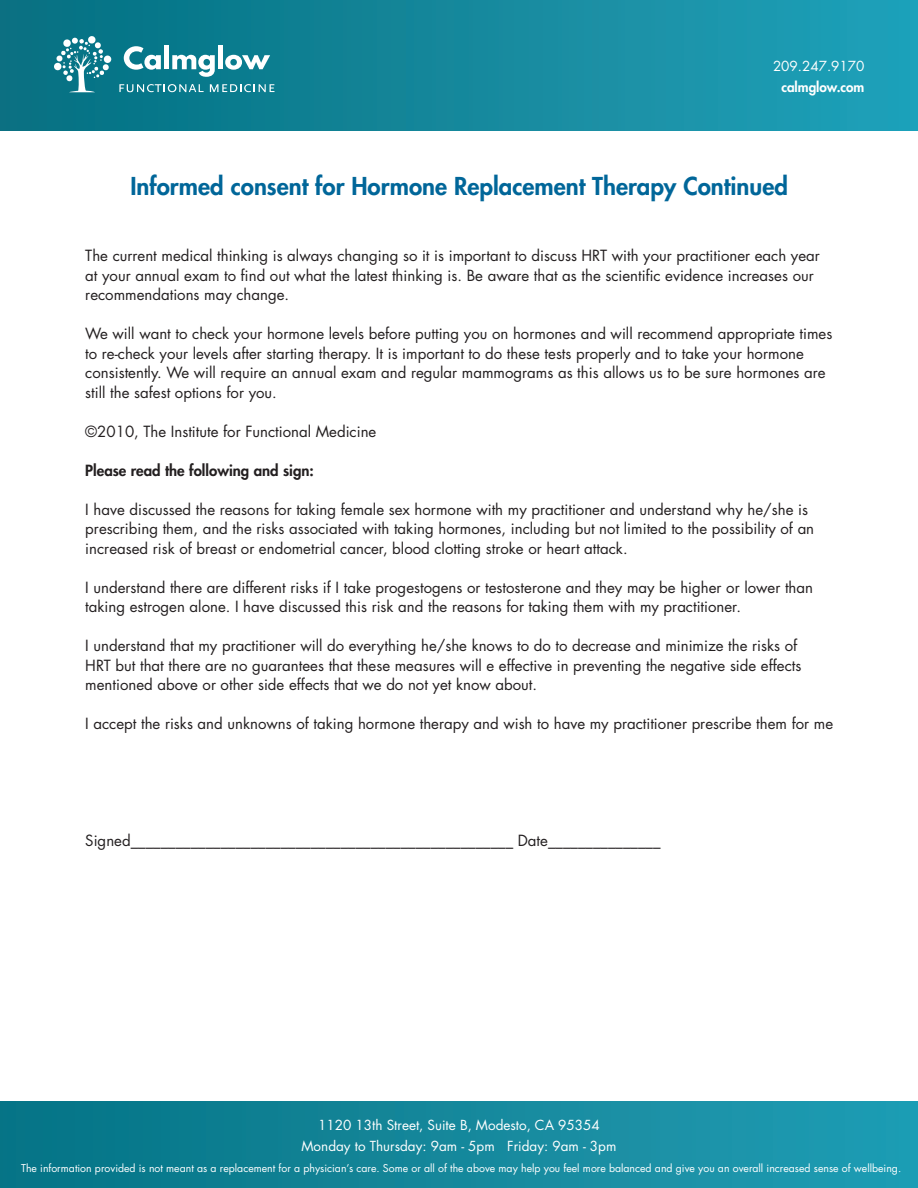
<style>
.page{position:relative;width:918px;height:1188px;background:#fff}
.page>*{position:absolute;margin:0;border:0;box-sizing:border-box;transform-origin:0 0}
.t1{font:800 24px "Futura";color:#069}
.t2{font:15px/19.5px "Futura";color:#231f20}
.t3{font:800 15px "Futura";color:#231f20}
.t4{font:13.5px/21px "Futura";color:#fff;text-align:center}
.t5{font:800 13.5px "Futura";color:#fff}
.t6{font:10.5px "Futura";color:#fff}
</style>
<div class="page">
<div style="left:0;top:0;width:918px;height:130px;background:linear-gradient(to right,#066f80,#21a1b9)"></div>
<div style="left:0;top:1102px;width:918px;height:86px;background:linear-gradient(to right,#067385,#219db4)"></div>
<svg style="left:54px;top:36px;width:57px;height:56px"></svg>
<svg style="left:124px;top:46px;width:37px;height:24px"></svg>
<div style="left:164px;top:46px;width:5px;height:23px;background:#fff"></div>
<svg style="left:172px;top:55px;width:43px;height:22px"></svg>
<div style="left:218px;top:46px;width:5px;height:23px;background:#fff"></div>
<svg style="left:225px;top:55px;width:45px;height:15px"></svg>
<svg style="left:119px;top:84px;width:85px;height:8px"></svg>
<svg style="left:210px;top:84px;width:64px;height:8px"></svg>
<p class="t4" style="left:773px;top:55px;width:93px">209.247.9170</p>
<p class="t5" style="left:781px;top:78px;width:85px">calmglow.com</p>
<h1 class="t1" style="left:131px;top:170px;width:659px">Informed consent for Hormone Replacement Therapy Continued</h1>
<p class="t2" style="left:85px;top:246px;width:736px">The current medical thinking is always changing so it is important to discuss HRT with your practitioner each year at your annual exam to find out what the latest thinking is. Be aware that as the scientific evidence increases our recommendations may change.</p>
<p class="t2" style="left:85px;top:324px;width:749px">We will want to check your hormone levels before putting you on hormones and will recommend appropriate times to re-check your levels after starting therapy. It is important to do these tests properly and to take your hormone consistently. We will require an annual exam and regular mammograms as this allows us to be sure hormones are still the safest options for you.</p>
<p class="t2" style="left:85px;top:421px;width:293px">©2010, The Institute for Functional Medicine</p>
<p class="t3" style="left:85px;top:460px;width:230px">Please read the following and sign:</p>
<p class="t2" style="left:85px;top:499px;width:730px">I have discussed the reasons for taking female sex hormone with my practitioner and understand why he/she is prescribing them, and the risks associated with taking hormones, including but not limited to the possibility of an increased risk of breast or endometrial cancer, blood clotting stroke or heart attack.</p>
<p class="t2" style="left:85px;top:577px;width:729px">I understand there are different risks if I take progestogens or testosterone and they may be higher or lower than taking estrogen alone. I have discussed this risk and the reasons for taking them with my practitioner.</p>
<p class="t2" style="left:85px;top:636px;width:718px">I understand that my practitioner will do everything he/she knows to do to decrease and minimize the risks of<br>HRT but that there are no guarantees that these measures will e effective in preventing the negative side effects mentioned above or other side effects that we do not yet know about.</p>
<p class="t2" style="left:85px;top:714px;width:749px">I accept the risks and unknowns of taking hormone therapy and wish to have my practitioner prescribe them for me</p>
<p class="t2" style="left:85px;top:831px;width:577px">Signed___________________________________________________ Date_______________</p>
<p class="t4" style="left:302px;top:1114px;width:316px">1120 13th Street, Suite B, Modesto, CA 95354<br>Monday to Thursday: 9am - 5pm Friday: 9am - 3pm</p>
<p class="t6" style="left:21px;top:1161px;width:882px">The information provided is not meant as a replacement for a physician’s care. Some or all of the above may help you feel more balanced and give you an overall increased sense of wellbeing.</p>
</div>
